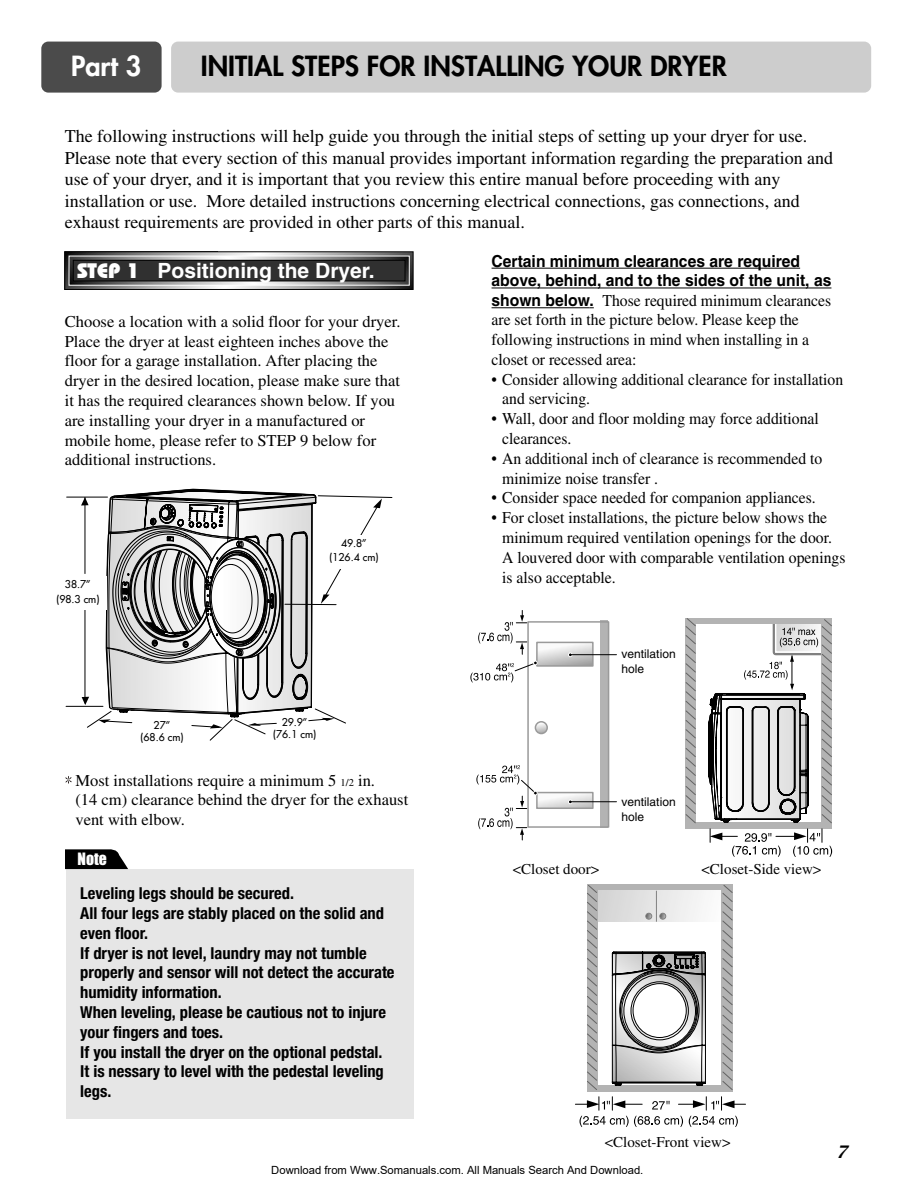
<style>
.page{position:relative;width:915px;height:1191px;background:#fff}
.page>*{position:absolute;margin:0;border:0;box-sizing:border-box;transform-origin:0 0}
.t1{font:800 27px "Futura";color:#000}
.t2{font:800 27px "Futura";color:#fff}
.t3{font:700 21px "Helvetica";color:#fff}
.t4{font:18px/21.6px "Times";color:#000}
.t5{font:16.5px/19.8px "Times";color:#000;scale:.95 1}
.t6{font:16.5px/19.8px "Times";color:#000}
.t7{font:700 condensed 16.5px/19.8px "Helvetica Neue";color:#000}
.t8{font:700 16.5px/19.8px "Helvetica";color:#000;scale:.95 1}
.t9{font:15.75px "Impact";color:#fff}
.t10{font:15px "Times";color:#000}
.t11{font:italic 15px "Capitals";color:#000}
.t12{font:12px/15px "Helvetica";color:#000}
.t13{font:11.25px "Arial";color:#000}
.t14{font:10.5px/12px "Futura";color:#000;text-align:center}
.s1{font-family:"Bauhaus";font-weight:800}
.s2{font-size:10.5px}
.s3{font-family:"Helvetica";font-weight:700}
</style>
<div class="page">
<div style="left:66px;top:869px;width:347px;height:249px;background:#e6e6e6"></div>
<svg style="left:121px;top:488px;width:194px;height:7px"></svg>
<svg style="left:65px;top:495px;width:327px;height:246px"></svg>
<div style="left:41px;top:42px;width:120px;height:51px;background:#4b4b4b;border-radius:7px"></div>
<div style="left:171px;top:42px;width:699px;height:51px;background:#cdcdcd;border-radius:7px"></div>
<hr style="left:491px;top:268px;width:308px;height:1px;background:#000">
<hr style="left:491px;top:287px;width:340px;height:1px;background:#000">
<hr style="left:491px;top:307px;width:98px;height:1px;background:#000">
<div style="left:64px;top:251px;width:349px;height:39px;border:1px solid #000"></div>
<svg style="left:65px;top:252px;width:347px;height:37px;background:#9e9e9e"></svg>
<svg style="left:71px;top:258px;width:336px;height:25px"></svg>
<div style="left:69px;top:256px;width:340px;height:29px;border:1px solid #fff"></div>
<div style="left:74px;top:260px;width:330px;height:21px;background:#303030"></div>
<div style="left:73px;top:260px;width:332px;height:21px;border:1px solid #000"></div>
<svg style="left:66px;top:849px;width:62px;height:20px"></svg>
<div style="left:49px;top:576px;width:57px;height:33px;background:#fff"></div>
<div style="left:322px;top:535px;width:64px;height:33px;background:#fff"></div>
<div style="left:586px;top:1085px;width:146px;height:7px;background:#b3b3b3"></div>
<svg style="left:470px;top:610px;width:362px;height:480px"></svg>
<div style="left:623px;top:974px;width:72px;height:73px;border:1px solid #000;border-radius:50%"></div>
<div style="left:630px;top:981px;width:58px;height:59px;border:1px solid #000;border-radius:50%"></div>
<div style="left:632px;top:983px;width:54px;height:54px;background:#fff;border:1px solid #000;border-radius:50%"></div>
<svg style="left:575px;top:1096px;width:170px;height:31px"></svg>
<svg style="left:65px;top:776px;width:7px;height:8px"></svg>
<h1 class="t2" style="left:71px;top:53px;width:72px">Part 3</h1>
<h1 class="t1" style="left:201px;top:53px;width:527px">INITIAL STEPS FOR INSTALLING YOUR DRYER</h1>
<p class="t4" style="left:65px;top:127px;width:769px">The following instructions will help guide you through the initial steps of setting up your dryer for use.<br>Please note that every section of this manual provides important information regarding the preparation and use of your dryer, and it is important that you review this entire manual before proceeding with any installation or use. More detailed instructions concerning electrical connections, gas connections, and exhaust requirements are provided in other parts of this manual.</p>
<p class="t3" style="left:77px;top:262px;width:299px"><span class="s1">STEP 1</span> Positioning the Dryer.</p>
<p class="t6" style="left:65px;top:313px;width:337px">Choose a location with a solid floor for your dryer.<br>Place the dryer at least eighteen inches above the floor for a garage installation. After placing the dryer in the desired location, please make sure that it has the required clearances shown below. If you are installing your dryer in a manufactured or mobile home, please refer to STEP 9 below for additional instructions.</p>
<p class="t14" style="left:56px;top:577px;width:45px;line-height:15px">38.7” (98.3 cm)</p>
<p class="t14" style="left:329px;top:537px;width:51px;line-height:13.5px">49.8” (126.4 cm)</p>
<p class="t14" style="left:140px;top:719px;width:45px">27” (68.6 cm)</p>
<p class="t14" style="left:273px;top:717px;width:45px">29.9” (76.1 cm)</p>
<p class="t6" style="left:75px;top:771px;width:334px">Most installations require a minimum 5 <span class="s2">1/2</span> in.<br>(14 cm) clearance behind the dryer for the exhaust vent with elbow.</p>
<p class="t9" style="left:77px;top:853px;width:31px">Note</p>
<p class="t7" style="left:80px;top:885px;width:316px">Leveling legs should be secured.<br>All four legs are stably placed on the solid and even floor.<br>If dryer is not level, laundry may not tumble properly and sensor will not detect the accurate humidity information.<br>When leveling, please be cautious not to injure your fingers and toes.<br>If you install the dryer on the optional pedstal.<br>It is nessary to level with the pedestal leveling legs.</p>
<p class="t8" style="left:491px;top:252px;width:359px">Certain minimum clearances are required above, behind, and to the sides of the unit, as</p>
<p class="t5" style="left:491px;top:292px;width:359px"><span class="s3">shown below.</span> Those required minimum clearances are set forth in the picture below. Please keep the following instructions in mind when installing in a closet or recessed area:</p>
<p class="t5" style="left:502px;top:371px;width:360px;text-indent:-11px">• Consider allowing additional clearance for installation and servicing.</p>
<p class="t5" style="left:502px;top:410px;width:335px;text-indent:-11px">• Wall, door and floor molding may force additional clearances.</p>
<p class="t5" style="left:502px;top:450px;width:338px;text-indent:-11px">• An additional inch of clearance is recommended to minimize noise transfer .</p>
<p class="t5" style="left:491px;top:489px;width:343px">• Consider space needed for companion appliances.</p>
<p class="t5" style="left:502px;top:509px;width:363px;text-indent:-11px">• For closet installations, the picture below shows the minimum required ventilation openings for the door.<br>A louvered door with comparable ventilation openings is also acceptable.</p>
<p class="t12" style="left:621px;top:647px;width:56px">ventilation hole</p>
<p class="t12" style="left:621px;top:796px;width:56px">ventilation hole</p>
<p class="t10" style="left:512px;top:863px;width:88px">&lt;Closet door&gt;</p>
<p class="t10" style="left:701px;top:863px;width:121px">&lt;Closet-Side view&gt;</p>
<p class="t10" style="left:604px;top:1136px;width:127px">&lt;Closet-Front view&gt;</p>
<p class="t11" style="left:836px;top:1144px;width:12px">7</p>
<p class="t13" style="left:271px;top:1163px;width:373px">Download from Www.Somanuals.com. All Manuals Search And Download.</p>
</div>
